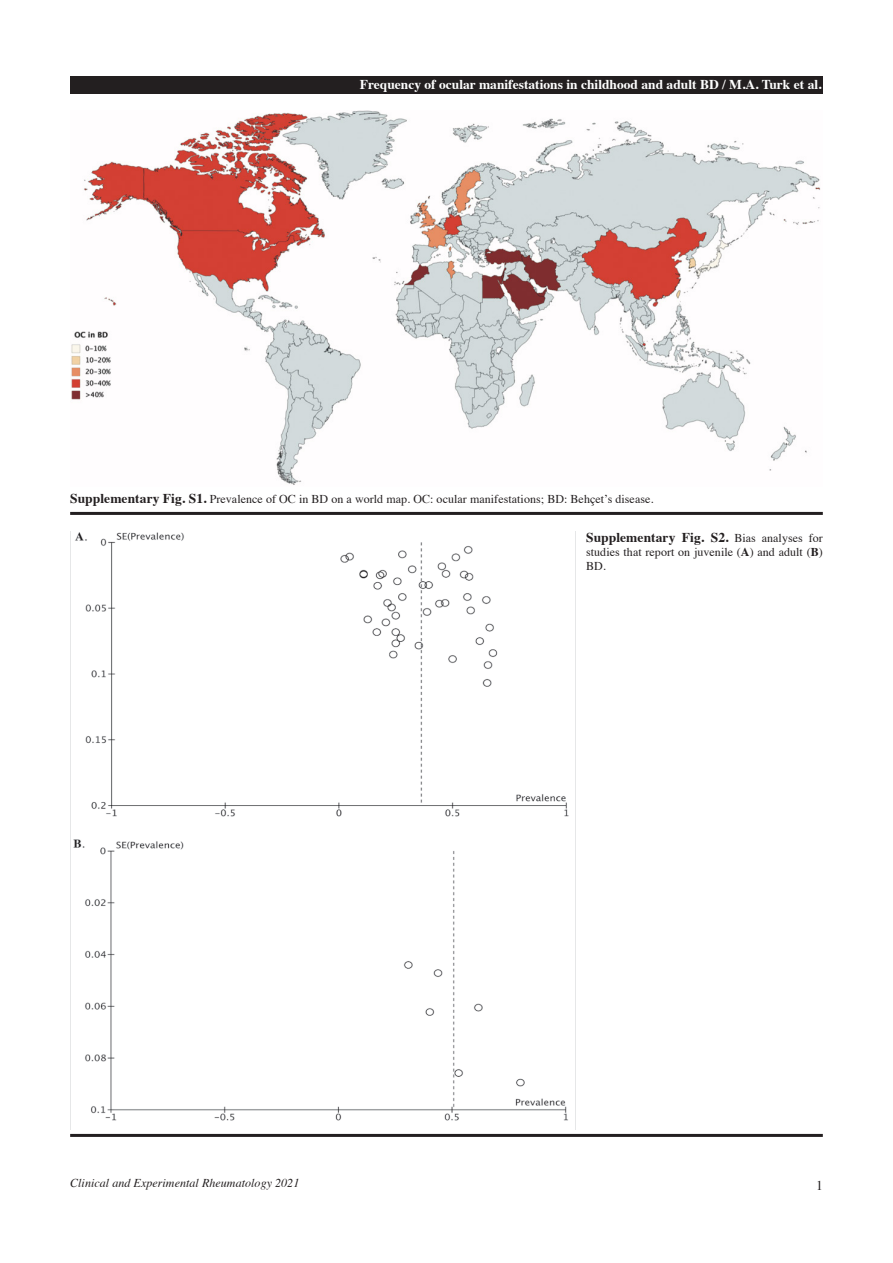
<style>
.page{position:relative;width:893px;height:1263px;background:#fff}
.page>*{position:absolute;margin:0;border:0;box-sizing:border-box;transform-origin:0 0}
.t1{font:700 13.5px "Times";color:#fff}
.t2{font:700 13.5px "Times";letter-spacing:.005em;color:#231f20}
.t3{font:13.5px "Times";color:#231f20}
.t4{font:12px/14.2px "Times";letter-spacing:.005em;color:#231f20}
.t5{font:italic 12px "Times";letter-spacing:.005em;color:#231f20}
.s1{font-weight:700;font-size:13.5px}
.s2{font-weight:400;font-size:12px}
.s3{font-weight:700}
</style>
<div class="page">
<div style="left:70px;top:77px;width:753px;height:17px;background:#231f20"></div>
<img style="left:71px;top:111px;width:750px;height:374px">
<img style="left:70px;top:531px;width:499px;height:599px">
<hr style="left:70px;top:512px;width:753px;height:3px;background:#231f20">
<hr style="left:70px;top:1134px;width:753px;height:3px;background:#231f20">
<p class="t1" style="left:360px;top:71px;width:463px">Frequency of ocular manifestations in childhood and adult BD / M.A. Turk et al.</p>
<p class="t4" style="left:70px;top:491px;width:585px"><span class="s1">Supplementary Fig. S1.</span> Prevalence of OC in BD on a world map. OC: ocular manifestations; BD: Behçet’s disease.</p>
<p class="t2" style="left:586px;top:524px;width:238px">Supplementary Fig. S2. <span class="s2">Bias analyses for</span></p>
<p class="t4" style="left:586px;top:544px;width:238px">studies that report on juvenile (<span class="s3">A</span>) and adult (<span class="s3">B</span>)<br>BD.</p>
<p class="t5" style="left:70px;top:1172px;width:231px">Clinical and Experimental Rheumatology 2021</p>
<p class="t3" style="left:816px;top:1173px;width:8px">1</p>
</div>
